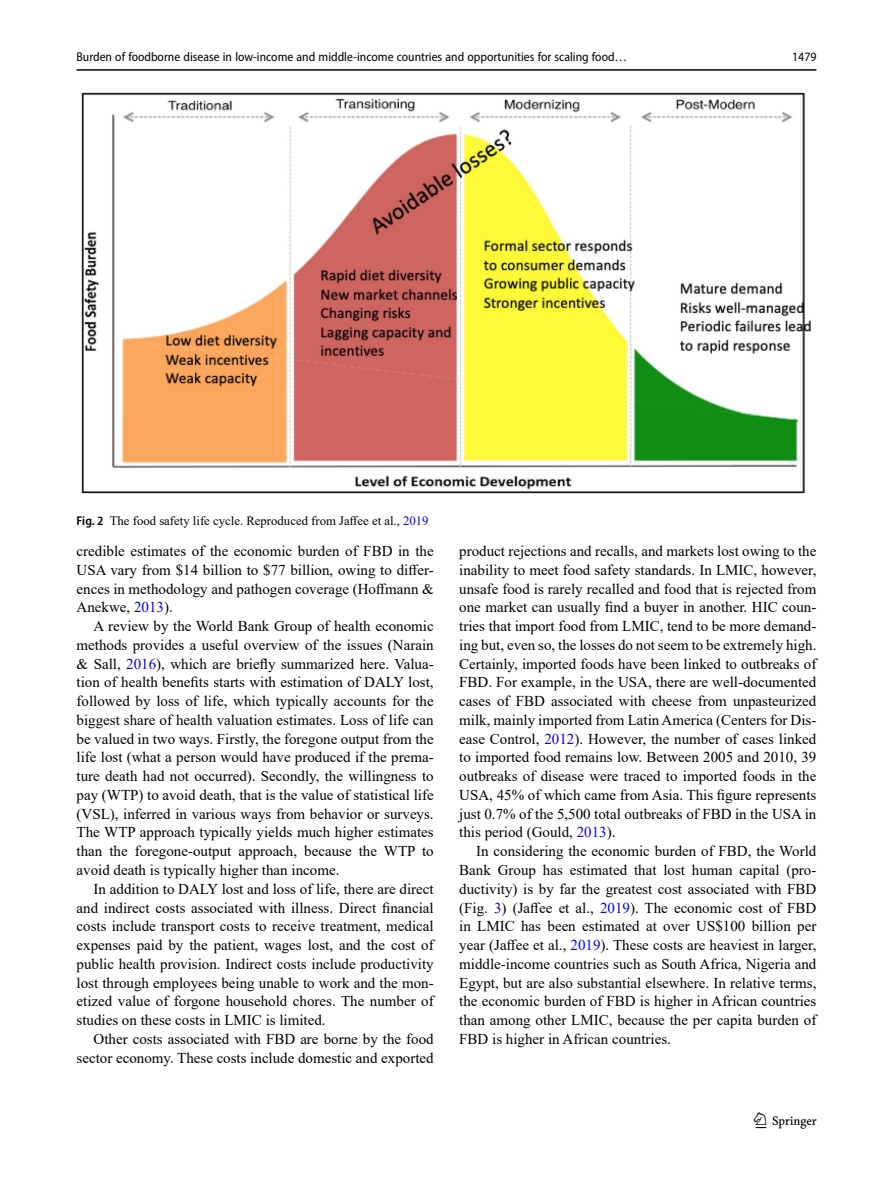
<style>
.page{position:relative;width:893px;height:1187px;background:#fff}
.page>*{position:absolute;margin:0;border:0;box-sizing:border-box;transform-origin:0 0}
.t1{font:22.5px "Springnew";color:#000}
.Body_Text_Indent{font:15px/18.8px "Times New Roman";color:#000;text-align:justify}
.Body_Text{font:15px/18.8px "Times New Roman";color:#000;text-align:justify}
.t2{font:semi-condensed 12.75px "Myriad Pro";color:#000}
.Figure_Caption{font:12.75px "Times New Roman";color:#000}
.s1{font-family:"Myriad Pro";font-weight:600;font-stretch:semi-condensed}
.s2{color:#00f}
</style>
<div class="page">
<hr style="left:77px;top:69px;width:739px;height:2px;background:#000">
<img style="left:81px;top:92px;width:730px;height:402px">
<p class="t2" style="left:77px;top:49px;width:552px">Burden of foodborne disease in low-income and middle-income countries and opportunities for scaling food…</p>
<p class="t2" style="left:792px;top:49px;width:26px">1479</p>
<p class="Figure_Caption" style="left:77px;top:511px;width:354px"><span class="s1">Fig. 2</span> The food safety life cycle. Reproduced from Jaffee et al., <span class="s2">2019</span></p>
<p class="Body_Text" style="left:77px;top:541px;width:359px">credible estimates of the economic burden of FBD in the USA vary from $14 billion to $77 billion, owing to differ&shy;ences in methodology and pathogen coverage (Hoffmann &amp; Anekwe, <span class="s2">2013</span>).</p>
<p class="Body_Text_Indent" style="left:77px;top:616px;width:359px;text-indent:17px">A review by the World Bank Group of health economic methods provides a useful overview of the issues (Narain &amp; Sall, <span class="s2">2016</span>), which are briefly summarized here. Valua&shy;tion of health benefits starts with estimation of DALY lost, followed by loss of life, which typically accounts for the biggest share of health valuation estimates. Loss of life can be valued in two ways. Firstly, the foregone output from the life lost (what a person would have produced if the prema&shy;ture death had not occurred). Secondly, the willingness to pay (WTP) to avoid death, that is the value of statistical life (VSL), inferred in various ways from behavior or surveys.<br>The WTP approach typically yields much higher estimates than the foregone-output approach, because the WTP to avoid death is typically higher than income.</p>
<p class="Body_Text_Indent" style="left:77px;top:878px;width:359px;text-indent:17px">In addition to DALY lost and loss of life, there are direct and indirect costs associated with illness. Direct financial costs include transport costs to receive treatment, medical expenses paid by the patient, wages lost, and the cost of public health provision. Indirect costs include productivity lost through employees being unable to work and the mon&shy;etized value of forgone household chores. The number of studies on these costs in LMIC is limited.</p>
<p class="Body_Text_Indent" style="left:77px;top:1028px;width:359px;text-align:right">Other costs associated with FBD are borne by the food sector economy. These costs include domestic and exported</p>
<p class="Body_Text_Indent" style="left:459px;top:541px;width:359px">product rejections and recalls, and markets lost owing to the inability to meet food safety standards. In LMIC, however, unsafe food is rarely recalled and food that is rejected from one market can usually find a buyer in another. HIC coun&shy;tries that import food from LMIC, tend to be more demand&shy;ing but, even so, the losses do not seem to be extremely high.<br>Certainly, imported foods have been linked to outbreaks of FBD. For example, in the USA, there are well-documented cases of FBD associated with cheese from unpasteurized milk, mainly imported from Latin America (Centers for Dis&shy;ease Control, <span class="s2">2012</span>). However, the number of cases linked to imported food remains low. Between 2005 and 2010, 39 outbreaks of disease were traced to imported foods in the USA, 45% of which came from Asia. This figure represents just 0.7% of the 5,500 total outbreaks of FBD in the USA in this period (Gould, <span class="s2">2013</span>).</p>
<p class="Body_Text_Indent" style="left:459px;top:841px;width:359px;text-indent:17px">In considering the economic burden of FBD, the World Bank Group has estimated that lost human capital (pro&shy;ductivity) is by far the greatest cost associated with FBD (Fig. <span class="s2">3</span>) (Jaffee et al., <span class="s2">2019</span>). The economic cost of FBD in LMIC has been estimated at over US$100 billion per year (Jaffee et al., <span class="s2">2019</span>). These costs are heaviest in larger, middle-income countries such as South Africa, Nigeria and Egypt, but are also substantial elsewhere. In relative terms, the economic burden of FBD is higher in African countries than among other LMIC, because the per capita burden of FBD is higher in African countries.</p>
<h1 class="t1" style="left:756px;top:1107px;width:63px">1 3</h1>
</div>
